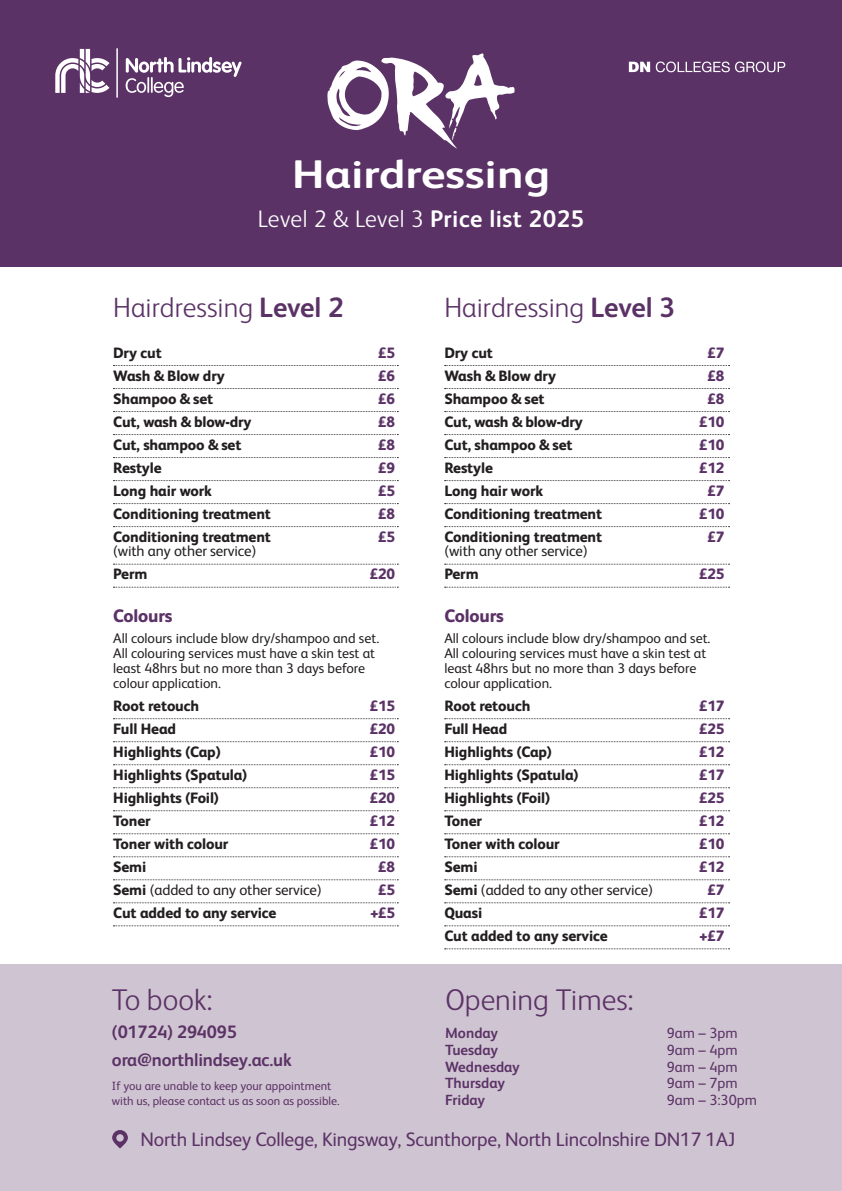
<style>
.page{position:relative;width:842px;height:1191px;background:#fff}
.page>*{position:absolute;margin:0;border:0;box-sizing:border-box;transform-origin:0 0}
.t1{font:700 40px "FS Albert";color:#fff;scale:1.19 1}
.t2{font:300 30px "FS Albert";color:#5b3266}
.t3{font:300 28px "FS Albert";color:#5b3266}
.t4{font:300 24px "FS Albert";letter-spacing:.01em;color:#fff}
.t5{font:19.5px "FS Albert";letter-spacing:-.01em;color:#5b3266}
.t6{font:700 18px/28px "FS Albert";letter-spacing:-.01em;color:#5b3266}
.t7{font:800 18px "FS Albert";letter-spacing:-.01em;color:#5b3266}
.t8{font:800 15px "FS Albert";letter-spacing:-.01em;color:#231f20}
.t9{font:800 15px "FS Albert";letter-spacing:-.01em;color:#5b3266}
.t10{font:15px "FS Albert";letter-spacing:-.01em;color:#231f20}
.t11{font:14.7px/16.9px "FS Albert";color:#5b3266}
.t12{font:700 14.7px/16.9px "FS Albert";color:#5b3266}
.t13{font:14px/15px "FS Albert";color:#231f20}
.t14{font:12px/14.4px "FS Albert";color:#5b3266}
.s1{font-weight:700}
.s2{font-weight:800}
</style>
<div class="page">
<div style="left:0;top:0;width:842px;height:266px;background:#5b3266"></div>
<svg style="left:327px;top:53px;width:188px;height:96px"></svg>
<svg style="left:55px;top:49px;width:55px;height:44px"></svg>
<svg style="left:126px;top:57px;width:116px;height:40px"></svg>
<hr style="left:116px;top:48px;width:2px;height:50px;background:#fff">
<svg style="left:629px;top:62px;width:156px;height:10px"></svg>
<svg style="left:113px;top:365px;width:285px;height:1px"></svg>
<svg style="left:113px;top:388px;width:285px;height:1px"></svg>
<svg style="left:113px;top:411px;width:285px;height:1px"></svg>
<svg style="left:113px;top:434px;width:285px;height:1px"></svg>
<svg style="left:113px;top:457px;width:285px;height:1px"></svg>
<svg style="left:113px;top:480px;width:285px;height:1px"></svg>
<svg style="left:113px;top:503px;width:285px;height:1px"></svg>
<svg style="left:113px;top:526px;width:285px;height:1px"></svg>
<svg style="left:113px;top:564px;width:285px;height:1px"></svg>
<svg style="left:113px;top:587px;width:285px;height:1px"></svg>
<svg style="left:113px;top:718px;width:285px;height:1px"></svg>
<svg style="left:113px;top:741px;width:285px;height:1px"></svg>
<svg style="left:113px;top:764px;width:285px;height:1px"></svg>
<svg style="left:113px;top:787px;width:285px;height:1px"></svg>
<svg style="left:113px;top:810px;width:285px;height:1px"></svg>
<svg style="left:113px;top:833px;width:285px;height:1px"></svg>
<svg style="left:113px;top:856px;width:285px;height:1px"></svg>
<svg style="left:113px;top:879px;width:285px;height:1px"></svg>
<svg style="left:113px;top:902px;width:285px;height:1px"></svg>
<svg style="left:113px;top:925px;width:285px;height:1px"></svg>
<svg style="left:445px;top:365px;width:284px;height:1px"></svg>
<svg style="left:445px;top:388px;width:284px;height:1px"></svg>
<svg style="left:445px;top:411px;width:284px;height:1px"></svg>
<svg style="left:445px;top:434px;width:284px;height:1px"></svg>
<svg style="left:445px;top:457px;width:284px;height:1px"></svg>
<svg style="left:445px;top:480px;width:284px;height:1px"></svg>
<svg style="left:445px;top:503px;width:284px;height:1px"></svg>
<svg style="left:445px;top:526px;width:284px;height:1px"></svg>
<svg style="left:445px;top:564px;width:284px;height:1px"></svg>
<svg style="left:445px;top:587px;width:284px;height:1px"></svg>
<svg style="left:445px;top:718px;width:284px;height:1px"></svg>
<svg style="left:445px;top:741px;width:284px;height:1px"></svg>
<svg style="left:445px;top:764px;width:284px;height:1px"></svg>
<svg style="left:445px;top:787px;width:284px;height:1px"></svg>
<svg style="left:445px;top:810px;width:284px;height:1px"></svg>
<svg style="left:445px;top:833px;width:284px;height:1px"></svg>
<svg style="left:445px;top:856px;width:284px;height:1px"></svg>
<svg style="left:445px;top:879px;width:284px;height:1px"></svg>
<svg style="left:445px;top:902px;width:284px;height:1px"></svg>
<svg style="left:445px;top:925px;width:284px;height:1px"></svg>
<svg style="left:445px;top:948px;width:284px;height:1px"></svg>
<div style="left:0;top:964px;width:842px;height:227px;background:#cfc4d1"></div>
<svg style="left:112px;top:1130px;width:16px;height:18px"></svg>
<h1 class="t1" style="left:292px;top:147px;width:218px">Hairdressing</h1>
<h3 class="t4" style="left:258px;top:203px;width:328px">Level 2 &amp; Level 3 <span class="s1">Price list 2025</span></h3>
<h3 class="t3" style="left:113px;top:289px;width:232px">Hairdressing <span class="s1">Level 2</span></h3>
<h3 class="t3" style="left:444px;top:289px;width:232px">Hairdressing <span class="s1">Level 3</span></h3>
<p class="t8" style="left:113px;top:341px;width:50px">Dry cut</p>
<p class="t9" style="left:378px;top:341px;width:18px">£5</p>
<p class="t8" style="left:113px;top:364px;width:113px">Wash &amp; Blow dry</p>
<p class="t9" style="left:378px;top:364px;width:18px">£6</p>
<p class="t8" style="left:113px;top:387px;width:102px">Shampoo &amp; set</p>
<p class="t9" style="left:378px;top:387px;width:18px">£6</p>
<p class="t8" style="left:113px;top:410px;width:140px">Cut, wash &amp; blow-dry</p>
<p class="t9" style="left:378px;top:410px;width:18px">£8</p>
<p class="t8" style="left:113px;top:433px;width:130px">Cut, shampoo &amp; set</p>
<p class="t9" style="left:378px;top:433px;width:18px">£8</p>
<p class="t8" style="left:113px;top:456px;width:50px">Restyle</p>
<p class="t9" style="left:378px;top:456px;width:18px">£9</p>
<p class="t8" style="left:113px;top:479px;width:100px">Long hair work</p>
<p class="t9" style="left:378px;top:479px;width:18px">£5</p>
<p class="t8" style="left:113px;top:502px;width:159px">Conditioning treatment</p>
<p class="t9" style="left:378px;top:502px;width:18px">£8</p>
<p class="t8" style="left:113px;top:525px;width:159px">Conditioning treatment</p>
<p class="t9" style="left:378px;top:525px;width:18px">£5</p>
<p class="t10" style="left:113px;top:541px;width:145px">(with any other service)</p>
<p class="t8" style="left:113px;top:563px;width:36px">Perm</p>
<p class="t9" style="left:370px;top:563px;width:27px">£20</p>
<p class="t7" style="left:113px;top:603px;width:61px">Colours</p>
<p class="t13" style="left:113px;top:629px;width:267px">All colours include blow dry/shampoo and set.<br>All colouring services must have a skin test at least 48hrs but no more than 3 days before colour application.</p>
<p class="t8" style="left:113px;top:694px;width:88px">Root retouch</p>
<p class="t9" style="left:370px;top:694px;width:27px">£15</p>
<p class="t8" style="left:113px;top:717px;width:64px">Full Head</p>
<p class="t9" style="left:370px;top:717px;width:27px">£20</p>
<p class="t8" style="left:113px;top:740px;width:109px">Highlights (Cap)</p>
<p class="t9" style="left:370px;top:740px;width:27px">£10</p>
<p class="t8" style="left:113px;top:763px;width:135px">Highlights (Spatula)</p>
<p class="t9" style="left:370px;top:763px;width:27px">£15</p>
<p class="t8" style="left:113px;top:786px;width:107px">Highlights (Foil)</p>
<p class="t9" style="left:370px;top:786px;width:27px">£20</p>
<p class="t8" style="left:113px;top:809px;width:39px">Toner</p>
<p class="t9" style="left:370px;top:809px;width:27px">£12</p>
<p class="t8" style="left:113px;top:832px;width:117px">Toner with colour</p>
<p class="t9" style="left:370px;top:832px;width:27px">£10</p>
<p class="t8" style="left:113px;top:855px;width:35px">Semi</p>
<p class="t9" style="left:378px;top:855px;width:18px">£8</p>
<p class="t10" style="left:113px;top:879px;width:210px"><span class="s2">Semi</span> (added to any other service)</p>
<p class="t9" style="left:378px;top:878px;width:18px">£5</p>
<p class="t8" style="left:113px;top:901px;width:165px">Cut added to any service</p>
<p class="t9" style="left:370px;top:901px;width:26px">+£5</p>
<p class="t8" style="left:444px;top:341px;width:50px">Dry cut</p>
<p class="t9" style="left:707px;top:341px;width:18px">£7</p>
<p class="t8" style="left:444px;top:364px;width:113px">Wash &amp; Blow dry</p>
<p class="t9" style="left:707px;top:364px;width:18px">£8</p>
<p class="t8" style="left:444px;top:387px;width:102px">Shampoo &amp; set</p>
<p class="t9" style="left:707px;top:387px;width:18px">£8</p>
<p class="t8" style="left:444px;top:410px;width:140px">Cut, wash &amp; blow-dry</p>
<p class="t9" style="left:699px;top:410px;width:27px">£10</p>
<p class="t8" style="left:444px;top:433px;width:130px">Cut, shampoo &amp; set</p>
<p class="t9" style="left:699px;top:433px;width:27px">£10</p>
<p class="t8" style="left:444px;top:456px;width:50px">Restyle</p>
<p class="t9" style="left:699px;top:456px;width:27px">£12</p>
<p class="t8" style="left:444px;top:479px;width:100px">Long hair work</p>
<p class="t9" style="left:707px;top:479px;width:18px">£7</p>
<p class="t8" style="left:444px;top:502px;width:159px">Conditioning treatment</p>
<p class="t9" style="left:699px;top:502px;width:27px">£10</p>
<p class="t8" style="left:444px;top:525px;width:159px">Conditioning treatment</p>
<p class="t9" style="left:707px;top:525px;width:18px">£7</p>
<p class="t10" style="left:444px;top:541px;width:145px">(with any other service)</p>
<p class="t8" style="left:444px;top:563px;width:36px">Perm</p>
<p class="t9" style="left:699px;top:563px;width:27px">£25</p>
<p class="t7" style="left:444px;top:603px;width:61px">Colours</p>
<p class="t13" style="left:444px;top:629px;width:267px">All colours include blow dry/shampoo and set.<br>All colouring services must have a skin test at least 48hrs but no more than 3 days before colour application.</p>
<p class="t8" style="left:444px;top:694px;width:88px">Root retouch</p>
<p class="t9" style="left:699px;top:694px;width:27px">£17</p>
<p class="t8" style="left:444px;top:717px;width:64px">Full Head</p>
<p class="t9" style="left:699px;top:717px;width:27px">£25</p>
<p class="t8" style="left:444px;top:740px;width:109px">Highlights (Cap)</p>
<p class="t9" style="left:699px;top:740px;width:27px">£12</p>
<p class="t8" style="left:444px;top:763px;width:135px">Highlights (Spatula)</p>
<p class="t9" style="left:699px;top:763px;width:27px">£17</p>
<p class="t8" style="left:444px;top:786px;width:107px">Highlights (Foil)</p>
<p class="t9" style="left:699px;top:786px;width:27px">£25</p>
<p class="t8" style="left:444px;top:809px;width:39px">Toner</p>
<p class="t9" style="left:699px;top:809px;width:27px">£12</p>
<p class="t8" style="left:444px;top:832px;width:117px">Toner with colour</p>
<p class="t9" style="left:699px;top:832px;width:27px">£10</p>
<p class="t8" style="left:444px;top:855px;width:35px">Semi</p>
<p class="t9" style="left:699px;top:855px;width:27px">£12</p>
<p class="t10" style="left:444px;top:879px;width:210px"><span class="s2">Semi</span> (added to any other service)</p>
<p class="t9" style="left:707px;top:878px;width:18px">£7</p>
<p class="t8" style="left:444px;top:901px;width:39px">Quasi</p>
<p class="t9" style="left:699px;top:901px;width:27px">£17</p>
<p class="t8" style="left:444px;top:924px;width:165px">Cut added to any service</p>
<p class="t9" style="left:700px;top:924px;width:26px">+£7</p>
<h2 class="t2" style="left:112px;top:979px;width:102px">To book:</h2>
<p class="t6" style="left:112px;top:1016px;width:181px">(01724) 294095 ora@northlindsey.ac.uk</p>
<p class="t14" style="left:112px;top:1078px;width:229px">If you are unable to keep your appointment with us, please contact us as soon as possible.</p>
<h2 class="t2" style="left:445px;top:979px;width:190px">Opening Times:</h2>
<p class="t12" style="left:445px;top:1023px;width:76px">Monday<br>Tuesday<br>Wednesday<br>Thursday<br>Friday</p>
<p class="t11" style="left:667px;top:1023px;width:92px">9am – 3pm<br>9am – 4pm<br>9am – 4pm<br>9am – 7pm<br>9am – 3:30pm</p>
<h3 class="t5" style="left:141px;top:1126px;width:596px">North Lindsey College, Kingsway, Scunthorpe, North Lincolnshire DN17 1AJ</h3>
</div>
